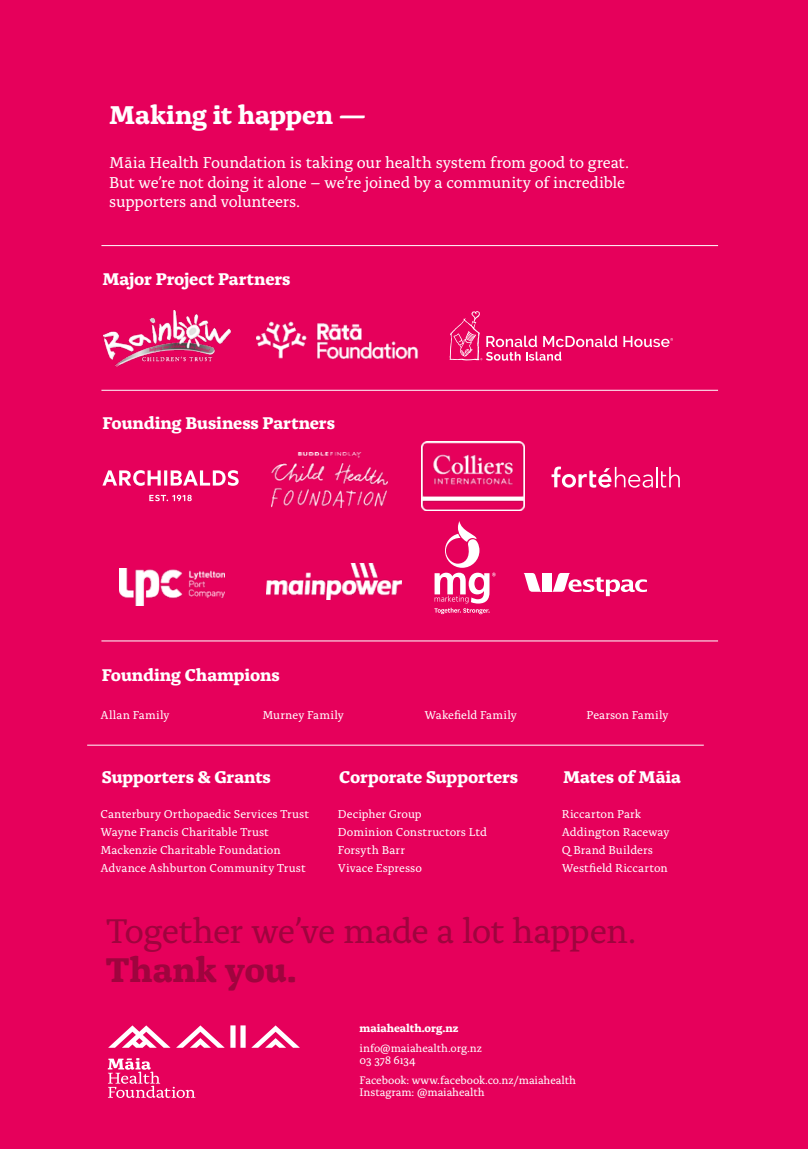
<style>
.page{position:relative;width:808px;height:1149px;background:#fff}
.page>*{position:absolute;margin:0;border:0;box-sizing:border-box;transform-origin:0 0}
.t1{font:36px "Alda OTCEV";letter-spacing:-.025em;color:#9f043e}
.t2{font:700 36px "Alda OTCEV";letter-spacing:-.005em;color:#9f043e}
.t3{font:700 27px "Alda OTCEV";letter-spacing:-.01em;color:#fff}
.t4{font:700 17.85px "Alda OTCEV";letter-spacing:-.01em;color:#fff}
.t5{font:16.5px/19.5px "Alda OTCEV";letter-spacing:-.015em;color:#fff}
.t6{font:12px/18px "Alda OTCEV";color:#fff}
.t7{font:12px "Alda OTCEV";letter-spacing:.02em;color:#fff}
.t8{font:11.4px/12.8px "Alda OTCEV";letter-spacing:-.005em;color:#fff}
.t9{font:700 11.4px "Alda OTCEV";letter-spacing:-.005em;color:#fff}
</style>
<div class="page">
<div style="left:0;top:0;width:808px;height:1148px;background:#e6005b"></div>
<svg style="left:108px;top:1058px;width:87px;height:39px"></svg>
<svg style="left:109px;top:1025px;width:190px;height:22px"></svg>
<img style="left:267px;top:563px;width:134px;height:36px">
<img style="left:120px;top:568px;width:105px;height:37px">
<svg style="left:102px;top:470px;width:137px;height:31px"></svg>
<hr style="left:656px;top:467px;width:2px;height:20px;background:#fff">
<svg style="left:661px;top:467px;width:19px;height:20px"></svg>
<svg style="left:551px;top:466px;width:102px;height:21px"></svg>
<svg style="left:434px;top:521px;width:62px;height:93px"></svg>
<svg style="left:524px;top:573px;width:123px;height:23px"></svg>
<hr style="left:101px;top:390px;width:617px;height:1px;background:#fff">
<hr style="left:101px;top:640px;width:617px;height:1px;background:#fff">
<hr style="left:101px;top:245px;width:617px;height:1px;background:#fff">
<img style="left:422px;top:441px;width:102px;height:69px">
<img style="left:272px;top:452px;width:115px;height:55px">
<img style="left:257px;top:321px;width:162px;height:38px">
<img style="left:103px;top:310px;width:128px;height:56px">
<svg style="left:450px;top:311px;width:167px;height:49px"></svg>
<svg style="left:623px;top:336px;width:50px;height:11px"></svg>
<hr style="left:87px;top:744px;width:617px;height:1px;background:#fff">
<h2 class="t3" style="left:109px;top:94px;width:258px">Making it happen —</h2>
<h3 class="t5" style="left:109px;top:152px;width:521px">Māia Health Foundation is taking our health system from good to great.<br>But we’re not doing it alone – we’re joined by a community of incredible supporters and volunteers.</h3>
<h3 class="t4" style="left:102px;top:265px;width:190px">Major Project Partners</h3>
<h3 class="t4" style="left:102px;top:409px;width:234px">Founding Business Partners</h3>
<h3 class="t4" style="left:102px;top:661px;width:180px">Founding Champions</h3>
<p class="t7" style="left:100px;top:706px;width:71px">Allan Family</p>
<p class="t6" style="left:262px;top:705px;width:83px">Murney Family</p>
<p class="t6" style="left:424px;top:705px;width:94px">Wakefield Family</p>
<p class="t6" style="left:586px;top:705px;width:84px">Pearson Family</p>
<h3 class="t4" style="left:102px;top:762px;width:171px">Supporters &amp; Grants</h3>
<h3 class="t4" style="left:339px;top:762px;width:180px">Corporate Supporters</h3>
<h3 class="t4" style="left:563px;top:762px;width:119px">Mates of Māia</h3>
<p class="t6" style="left:100px;top:804px;width:210px">Canterbury Orthopaedic Services Trust Wayne Francis Charitable Trust Mackenzie Charitable Foundation Advance Ashburton Community Trust</p>
<p class="t6" style="left:338px;top:804px;width:150px">Decipher Group<br>Dominion Constructors Ltd<br>Forsyth Barr<br>Vivace Espresso</p>
<p class="t6" style="left:562px;top:804px;width:109px">Riccarton Park<br>Addington Raceway<br>Q Brand Builders<br>Westfield Riccarton</p>
<h1 class="t1" style="left:105px;top:904px;width:533px">Together we’ve made a lot happen.</h1>
<h1 class="t2" style="left:105px;top:941px;width:193px">Thank you.</h1>
<p class="t9" style="left:360px;top:1018px;width:100px">maiahealth.org.nz</p>
<p class="t8" style="left:360px;top:1040px;width:124px">info@maiahealth.org.nz<br>03 378 6134</p>
<p class="t8" style="left:360px;top:1072px;width:218px">Facebook: www.facebook.co.nz/maiahealth<br>Instagram: @maiahealth</p>
</div>
